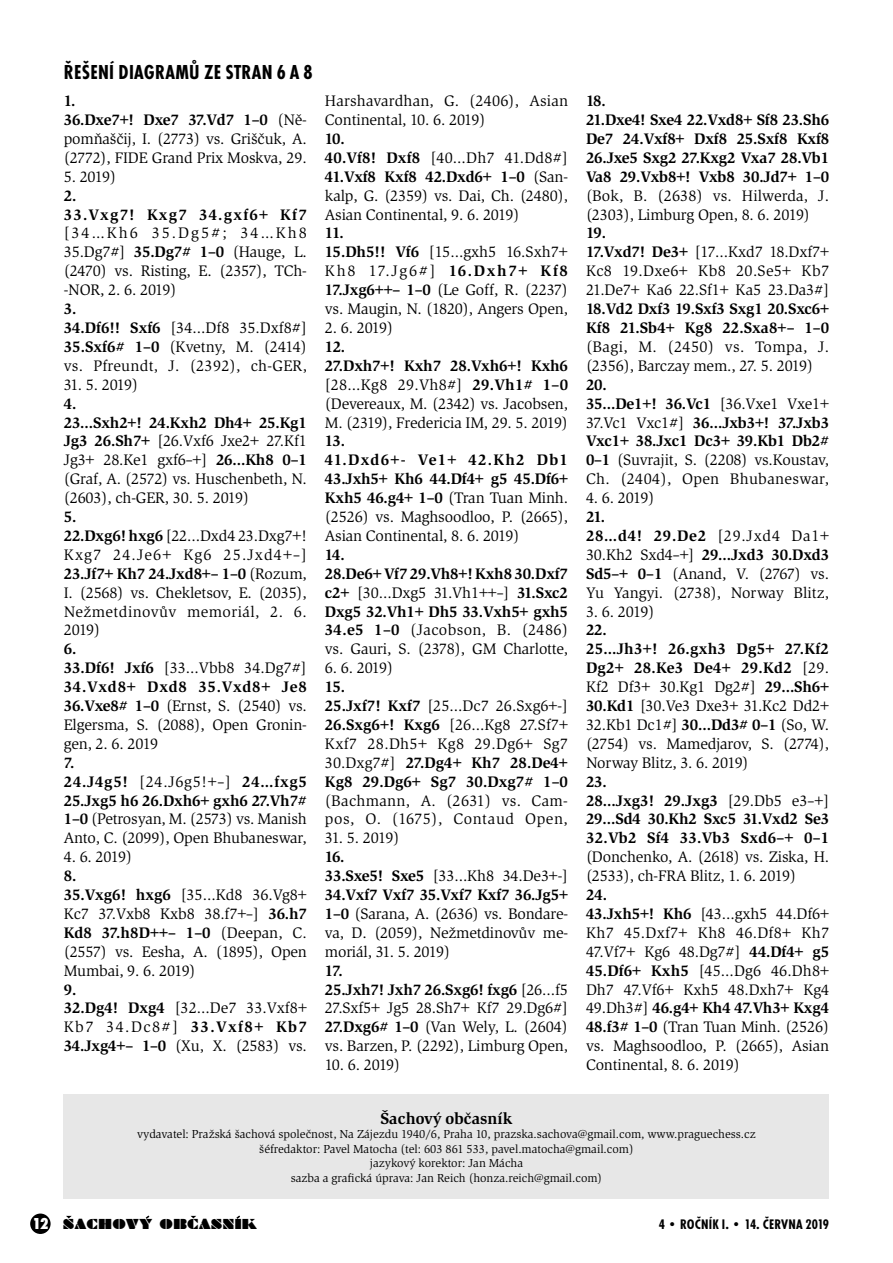
<style>
.page{position:relative;width:893px;height:1263px;background:#fff}
.page>*{position:absolute;margin:0;border:0;box-sizing:border-box;transform-origin:0 0}
.t1{font:700 condensed 21px "Futura TOT";letter-spacing:.015em;color:#000}
.t2{font:700 16.5px "Slimbach Itc TOT";color:#000}
.t3{font:15.75px/18.9px "Slimbach Itc TOT";letter-spacing:-.01em;color:#000}
.t4{font:700 15.75px/18.9px "Slimbach Itc TOT";letter-spacing:-.01em;color:#000}
.t5{font:15.75px/18.9px "Slimbach Itc TOT";letter-spacing:.01em;color:#000}
.t6{font:15.75px/18.9px "Slimbach Itc TOT";letter-spacing:.02em;color:#000}
.t7{font:700 15.75px/18.9px "Slimbach Itc TOT";letter-spacing:.075em;color:#000}
.t8{font:700 condensed 14.4px "Futura TOT";letter-spacing:.015em;color:#000}
.t9{font:13.2px "Braggadocio";letter-spacing:.025em;color:#000}
.t10{font:12px/14.4px "Slimbach Itc TOT";color:#000;text-align:center}
.s1{font-weight:700}
.s2{font-weight:400}
.s3{font-family:"Futura TOT Extr Bold Cond";font-size:16.5px;color:#fff}
</style>
<div class="page">
<div style="left:30px;top:1213px;width:21px;height:21px;background:#000;border-radius:50%"></div>
<svg style="left:236px;top:1215px;width:4px;height:4px"></svg>
<div style="left:64px;top:1094px;width:765px;height:105px;background:#e7e7e7"></div>
<h1 class="t1" style="left:64px;top:60px;width:250px">ŘEŠENÍ DIAGRAMŮ ZE STRAN 6 A 8</h1>
<p class="t3" style="left:64px;top:92px;width:245px"><span class="s1">1.<br>36.Dxe7+! Dxe7 37.Vd7 1–0</span> (Ně&shy;pomňaščij, I. (2773) vs. Griščuk, A. (2772), FIDE Grand Prix Moskva, 29.</p>
<p class="t3" style="left:64px;top:167px;width:54px">5. 2019)</p>
<p class="t7" style="left:64px;top:186px;width:244px">2.<br>33.Vxg7! Kxg7 34.gxf6+ Kf7</p>
<p class="t3" style="left:64px;top:224px;width:245px;text-align:justify">[34…Kh6 35.Dg5#; 34…Kh8<br>35.Dg7#] <span class="s1">35.Dg7# 1–0</span> (Hauge, L. (2470) vs. Risting, E. (2357), TCh--NOR, 2. 6. 2019)</p>
<p class="t3" style="left:64px;top:299px;width:245px"><span class="s1">3.<br>34.Df6!! Sxf6</span> [34…Df8 35.Dxf8#]<br><span class="s1">35.Sxf6# 1–0</span> (Kvetny, M. (2414) vs. Pfreundt, J. (2392), ch-GER,</p>
<p class="t3" style="left:64px;top:375px;width:76px">31. 5. 2019)</p>
<p class="t3" style="left:64px;top:394px;width:245px"><span class="s1">4.<br>23…Sxh2+! 24.Kxh2 Dh4+ 25.Kg1<br>Jg3 26.Sh7+</span> [26.Vxf6 Jxe2+ 27.Kf1<br>Jg3+ 28.Ke1 gxf6–+] <span class="s1">26…Kh8 0–1 </span>(Graf, A. (2572) vs. Huschenbeth, N. (2603), ch-GER, 30. 5. 2019)</p>
<p class="t5" style="left:64px;top:507px;width:245px"><span class="s1">5.<br>22.Dxg6! hxg6</span> [22…Dxd4 23.Dxg7+!<br>Kxg7 24.Je6+ Kg6 25.Jxd4+–]<br><span class="s1">23.Jf7+ Kh7 24.Jxd8+– 1–0</span> (Rozum,<br>I. (2568) vs. Chekletsov, E. (2035),<br>Nežmetdinovův memoriál, 2. 6.<br>2019)</p>
<p class="t3" style="left:64px;top:640px;width:245px"><span class="s1">6.<br>33.Df6! Jxf6</span> [33…Vbb8 34.Dg7#]<br><span class="s1">34.Vxd8+ Dxd8 35.Vxd8+ Je8<br>36.Vxe8# 1–0</span> (Ernst, S. (2540) vs.<br>Elgersma, S. (2088), Open Gronin&shy;gen, 2. 6. 2019</p>
<p class="t3" style="left:64px;top:753px;width:245px"><span class="s1">7.<br>24.J4g5!</span> [24.J6g5!+–] <span class="s1">24…fxg5<br>25.Jxg5 h6 26.Dxh6+ gxh6 27.Vh7#<br>1–0</span> (Petrosyan, M. (2573) vs. Manish<br>Anto, C. (2099), Open Bhubaneswar,</p>
<p class="t3" style="left:64px;top:848px;width:70px">4. 6. 2019)</p>
<p class="t3" style="left:64px;top:866px;width:245px"><span class="s1">8.<br>35.Vxg6! hxg6</span> [35…Kd8 36.Vg8+<br>Kc7 37.Vxb8 Kxb8 38.f7+–] <span class="s1">36.h7<br>Kd8 37.h8D++– 1–0</span> (Deepan, C. (2557) vs. Eesha, A. (1895), Open<br>Mumbai, 9. 6. 2019)</p>
<p class="t3" style="left:64px;top:980px;width:245px"><span class="s1">9.<br>32.Dg4! Dxg4</span> [32…De7 33.Vxf8+<br>Kb7 34.Dc8#] <span class="s1">33.Vxf8+ Kb7<br>34.Jxg4+– 1–0</span> (Xu, X. (2583) vs.</p>
<p class="t3" style="left:325px;top:92px;width:245px">Harshavardhan, G. (2406), Asian<br>Continental, 10. 6. 2019)</p>
<p class="t3" style="left:325px;top:129px;width:245px"><span class="s1">10.<br>40.Vf8! Dxf8</span> [40…Dh7 41.Dd8#]<br><span class="s1">41.Vxf8 Kxf8 42.Dxd6+ 1–0</span> (San&shy;kalp, G. (2359) vs. Dai, Ch. (2480),<br>Asian Continental, 9. 6. 2019)</p>
<p class="t3" style="left:325px;top:224px;width:245px"><span class="s1">11.<br>15.Dh5!! Vf6</span> [15…gxh5 16.Sxh7+<br>Kh8 17.Jg6#] <span class="s1">16.Dxh7+ Kf8<br>17.Jxg6++– 1–0</span> (Le Goff, R. (2237) vs. Maugin, N. (1820), Angers Open,</p>
<p class="t3" style="left:325px;top:318px;width:70px">2. 6. 2019)</p>
<p class="t3" style="left:325px;top:337px;width:245px"><span class="s1">12.<br>27.Dxh7+! Kxh7 28.Vxh6+! Kxh6 </span>[28…Kg8 29.Vh8#] <span class="s1">29.Vh1# 1–0 </span>(Devereaux, M. (2342) vs. Jacobsen,<br>M. (2319), Fredericia IM, 29. 5. 2019)</p>
<p class="t3" style="left:325px;top:432px;width:245px"><span class="s1">13.<br>41.Dxd6+- Ve1+ 42.Kh2 Db1<br>43.Jxh5+ Kh6 44.Df4+ g5 45.Df6+<br>Kxh5 46.g4+ 1–0</span> (Tran Tuan Minh. (2526) vs. Maghsoodloo, P. (2665),<br>Asian Continental, 8. 6. 2019)</p>
<p class="t4" style="left:325px;top:545px;width:245px">14.<br>28.De6+ Vf7 29.Vh8+! Kxh8 30.Dxf7 c2+ <span class="s2">[30…Dxg5 31.Vh1++–]</span> 31.Sxc2<br>Dxg5 32.Vh1+ Dh5 33.Vxh5+ gxh5<br>34.e5 1–0 <span class="s2">(Jacobson, B. (2486) vs. Gauri, S. (2378), GM Charlotte,</span></p>
<p class="t3" style="left:325px;top:659px;width:70px">6. 6. 2019)</p>
<p class="t4" style="left:325px;top:678px;width:245px">15.<br>25.Jxf7! Kxf7 <span class="s2">[25…Dc7 26.Sxg6+-]<br></span>26.Sxg6+! Kxg6 <span class="s2">[26…Kg8 27.Sf7+<br>Kxf7 28.Dh5+ Kg8 29.Dg6+ Sg7<br>30.Dxg7#]</span> 27.Dg4+ Kh7 28.De4+<br>Kg8 29.Dg6+ Sg7 30.Dxg7# 1–0</p>
<p class="t6" style="left:325px;top:791px;width:244px">(Bachmann, A. (2631) vs. Cam&shy;pos, O. (1675), Contaud Open,</p>
<p class="t3" style="left:325px;top:829px;width:76px">31. 5. 2019)</p>
<p class="t3" style="left:325px;top:848px;width:245px"><span class="s1">16.<br>33.Sxe5! Sxe5</span> [33…Kh8 34.De3+-]<br><span class="s1">34.Vxf7 Vxf7 35.Vxf7 Kxf7 36.Jg5+<br>1–0</span> (Sarana, A. (2636) vs. Bondare&shy;va, D. (2059), Nežmetdinovův me&shy;moriál, 31. 5. 2019)</p>
<p class="t3" style="left:325px;top:961px;width:245px"><span class="s1">17.<br>25.Jxh7! Jxh7 26.Sxg6! fxg6</span> [26…f5<br>27.Sxf5+ Jg5 28.Sh7+ Kf7 29.Dg6#]<br><span class="s1">27.Dxg6# 1–0</span> (Van Wely, L. (2604) vs. Barzen, P. (2292), Limburg Open,</p>
<p class="t3" style="left:325px;top:1055px;width:77px">10. 6. 2019)</p>
<p class="t4" style="left:586px;top:92px;width:245px">18.<br>21.Dxe4! Sxe4 22.Vxd8+ Sf8 23.Sh6<br>De7 24.Vxf8+ Dxf8 25.Sxf8 Kxf8<br>26.Jxe5 Sxg2 27.Kxg2 Vxa7 28.Vb1<br>Va8 29.Vxb8+! Vxb8 30.Jd7+ 1–0</p>
<p class="t3" style="left:586px;top:186px;width:245px">(Bok, B. (2638) vs. Hilwerda, J. (2303), Limburg Open, 8. 6. 2019)</p>
<p class="t3" style="left:586px;top:224px;width:245px"><span class="s1">19.<br>17.Vxd7! De3+</span> [17…Kxd7 18.Dxf7+<br>Kc8 19.Dxe6+ Kb8 20.Se5+ Kb7<br>21.De7+ Ka6 22.Sf1+ Ka5 23.Da3#]</p>
<p class="t4" style="left:586px;top:300px;width:245px">18.Vd2 Dxf3 19.Sxf3 Sxg1 20.Sxc6+<br>Kf8 21.Sb4+ Kg8 22.Sxa8+– 1–0</p>
<p class="t3" style="left:586px;top:337px;width:245px">(Bagi, M. (2450) vs. Tompa, J. (2356), Barczay mem., 27. 5. 2019)</p>
<p class="t3" style="left:586px;top:375px;width:245px"><span class="s1">20.<br>35…De1+! 36.Vc1</span> [36.Vxe1 Vxe1+<br>37.Vc1 Vxc1#] <span class="s1">36…Jxb3+! 37.Jxb3<br>Vxc1+ 38.Jxc1 Dc3+ 39.Kb1 Db2#<br>0–1</span> (Suvrajit, S. (2208) vs.Koustav,<br>Ch. (2404), Open Bhubaneswar,</p>
<p class="t3" style="left:586px;top:488px;width:70px">4. 6. 2019)</p>
<p class="t3" style="left:586px;top:507px;width:245px"><span class="s1">21.<br>28…d4! 29.De2</span> [29.Jxd4 Da1+<br>30.Kh2 Sxd4–+] <span class="s1">29…Jxd3 30.Dxd3<br>Sd5–+ 0–1</span> (Anand, V. (2767) vs.<br>Yu Yangyi. (2738), Norway Blitz,</p>
<p class="t3" style="left:586px;top:602px;width:70px">3. 6. 2019)</p>
<p class="t3" style="left:586px;top:621px;width:245px"><span class="s1">22.<br>25…Jh3+! 26.gxh3 Dg5+ 27.Kf2<br>Dg2+ 28.Ke3 De4+ 29.Kd2</span> [29.<br>Kf2 Df3+ 30.Kg1 Dg2#] <span class="s1">29…Sh6+<br>30.Kd1</span> [30.Ve3 Dxe3+ 31.Kc2 Dd2+<br>32.Kb1 Dc1#] <span class="s1">30…Dd3# 0–1</span> (So, W. (2754) vs. Mamedjarov, S. (2774),<br>Norway Blitz, 3. 6. 2019)</p>
<p class="t4" style="left:586px;top:772px;width:245px">23.<br>28…Jxg3! 29.Jxg3 <span class="s2">[29.Db5 e3–+]<br></span>29…Sd4 30.Kh2 Sxc5 31.Vxd2 Se3<br>32.Vb2 Sf4 33.Vb3 Sxd6–+ 0–1</p>
<p class="t3" style="left:586px;top:848px;width:245px">(Donchenko, A. (2618) vs. Ziska, H. (2533), ch-FRA Blitz, 1. 6. 2019)</p>
<p class="t3" style="left:586px;top:885px;width:245px"><span class="s1">24.<br>43.Jxh5+! Kh6</span> [43…gxh5 44.Df6+<br>Kh7 45.Dxf7+ Kh8 46.Df8+ Kh7<br>47.Vf7+ Kg6 48.Dg7#] <span class="s1">44.Df4+ g5<br>45.Df6+ Kxh5</span> [45…Dg6 46.Dh8+<br>Dh7 47.Vf6+ Kxh5 48.Dxh7+ Kg4<br>49.Dh3#] <span class="s1">46.g4+ Kh4 47.Vh3+ Kxg4<br>48.f3# 1–0</span> (Tran Tuan Minh. (2526) vs. Maghsoodloo, P. (2665), Asian<br>Continental, 8. 6. 2019)</p>
<p class="t2" style="left:380px;top:1109px;width:133px">Šachový občasník</p>
<p class="t10" style="left:137px;top:1127px;width:620px">vydavatel: Pražská šachová společnost, Na Zájezdu 1940/6, Praha 10, prazska.sachova@gmail.com, www.praguechess.cz šéfredaktor: Pavel Matocha (tel: 603 861 533, pavel.matocha@gmail.com)<br>jazykový korektor: Jan Mácha<br>sazba a grafická úprava: Jan Reich (honza.reich@gmail.com)</p>
<p class="t9" style="left:32px;top:1216px;width:227px"><span class="s3">12</span> SACHOVY OBCASNIK</p>
<p class="t8" style="left:659px;top:1216px;width:172px">4 • ROČNÍK I. • 14. ČERVNA 2019</p>
</div>
